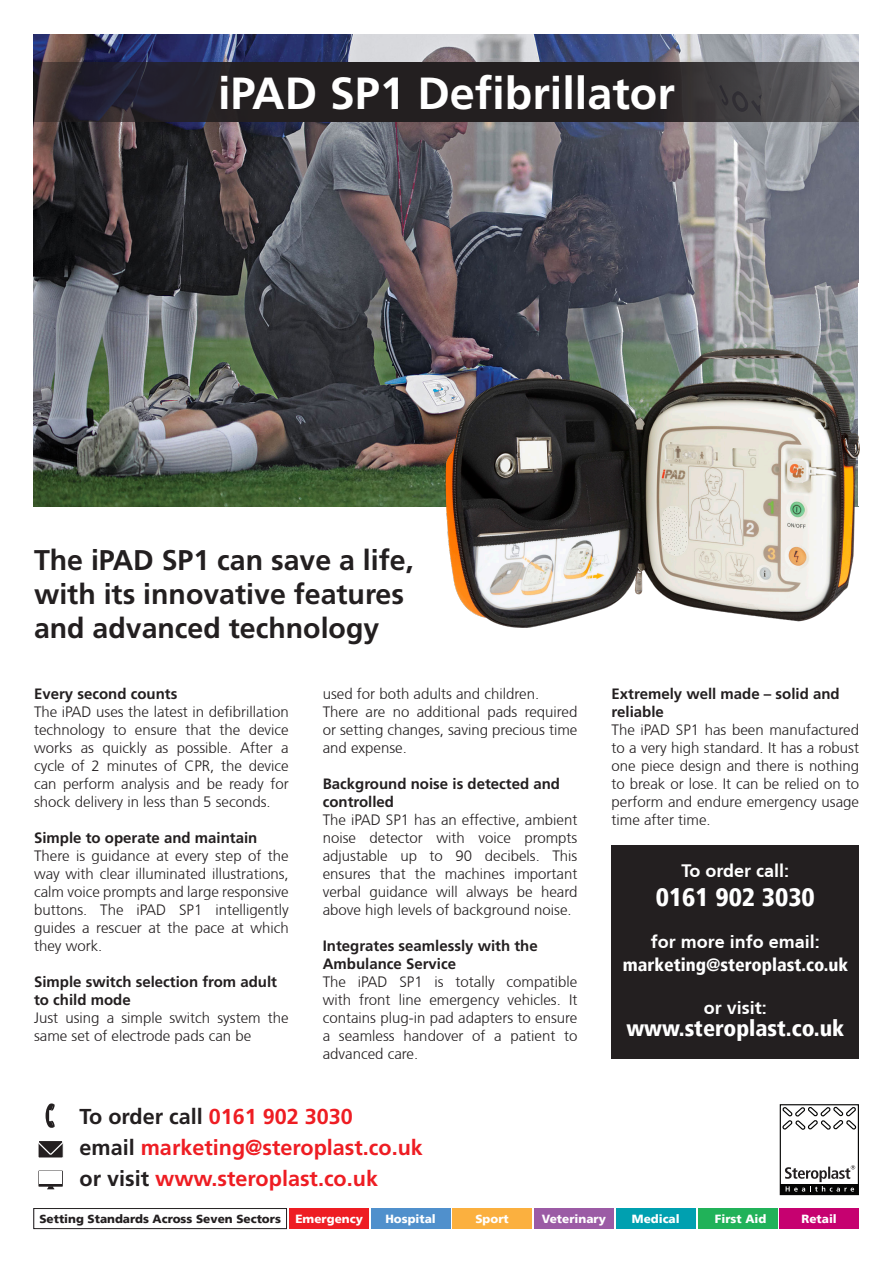
<style>
.page{position:relative;width:893px;height:1263px;background:#fff}
.page>*{position:absolute;margin:0;border:0;box-sizing:border-box;transform-origin:0 0}
.t1{font:700 45px "Frutiger LT Std";color:#fff}
.t2{font:700 28.5px/34.2px "Frutiger LT Std";color:#231f20}
.t3{font:900 condensed 25.5px "Frutiger LT";color:#fff}
.t4{font:900 condensed 22.5px "Frutiger LT";color:#fff}
.t5{font:700 21.6px "Frutiger LT Std";color:#ee1d23}
.t6{font:700 21.6px "Frutiger LT Std";color:#231f20}
.t7{font:700 18px "Frutiger CE";color:#fff}
.t8{font:900 condensed 18px "Frutiger LT";color:#fff}
.t9{font:300 15px/18px "Frutiger CE";color:#231f20;text-align:justify}
.t10{font:700 15px/18px "Frutiger LT Std";color:#231f20}
.t11{font:900 11.85px "Frutiger LT";color:#fff}
.t12{font:900 11.85px "Frutiger LT";color:#231f20}
.s1{color:#ee1d23}
.s2{color:#231f20}
</style>
<div class="page">
<img style="left:34px;top:34px;width:825px;height:472px">
<div style="left:612px;top:846px;width:247px;height:213px;background:#231f20"></div>
<svg style="left:34px;top:62px;width:412px;height:60px;background:#262127"></svg>
<svg style="left:446px;top:62px;width:413px;height:60px;background:#363335"></svg>
<div style="left:698px;top:1209px;width:79px;height:20px;background:#21b259"></div>
<div style="left:453px;top:1209px;width:79px;height:20px;background:#fbb03f"></div>
<div style="left:371px;top:1209px;width:79px;height:20px;background:#5090cc"></div>
<div style="left:534px;top:1209px;width:80px;height:20px;background:#9b5ba5"></div>
<div style="left:616px;top:1209px;width:79px;height:20px;background:#00a0b0"></div>
<div style="left:780px;top:1209px;width:79px;height:20px;background:#c60170"></div>
<div style="left:289px;top:1209px;width:80px;height:20px;background:#ee1d23"></div>
<div style="left:34px;top:1208px;width:253px;height:21px;border:1px solid #231f20"></div>
<div style="left:780px;top:1104px;width:79px;height:91px;border:1px solid #050504"></div>
<svg style="left:781px;top:1105px;width:76px;height:26px"></svg>
<svg style="left:780px;top:1184px;width:78px;height:10px"></svg>
<svg style="left:785px;top:1165px;width:70px;height:26px"></svg>
<img style="left:401px;top:303px;width:459px;height:325px">
<div style="left:38px;top:1170px;width:25px;height:17px;background:#231f20"></div>
<svg style="left:38px;top:1141px;width:26px;height:17px"></svg>
<svg style="left:47px;top:1186px;width:7px;height:3px"></svg>
<div style="left:39px;top:1171px;width:23px;height:13px;background:#fff"></div>
<svg style="left:46px;top:1103px;width:9px;height:25px"></svg>
<p class="t1" style="left:218px;top:67px;width:458px">iPAD SP1 Defibrillator</p>
<p class="t2" style="left:34px;top:543px;width:381px">The iPAD SP1 can save a life, with its innovative features and advanced technology</p>
<p class="t10" style="left:34px;top:685px;width:145px">Every second counts</p>
<p class="t9" style="left:34px;top:703px;width:256px">The iPAD uses the latest in defibrillation technology to ensure that the device works as quickly as possible. After a cycle of 2 minutes of CPR, the device can perform analysis and be ready for shock delivery in less than 5 seconds.</p>
<p class="t10" style="left:34px;top:829px;width:225px">Simple to operate and maintain</p>
<p class="t9" style="left:34px;top:847px;width:256px">There is guidance at every step of the way with clear illuminated illustrations, calm voice prompts and large responsive buttons. The iPAD SP1 intelligently guides a rescuer at the pace at which they work.</p>
<p class="t10" style="left:34px;top:973px;width:245px">Simple switch selection from adult to child mode</p>
<p class="t9" style="left:34px;top:1009px;width:256px">Just using a simple switch system the same set of electrode pads can be</p>
<p class="t9" style="left:323px;top:685px;width:218px">used for both adults and children.</p>
<p class="t9" style="left:323px;top:703px;width:256px">There are no additional pads required or setting changes, saving precious time and expense.</p>
<p class="t10" style="left:323px;top:775px;width:239px">Background noise is detected and controlled</p>
<p class="t9" style="left:323px;top:811px;width:256px">The iPAD SP1 has an effective, ambient noise detector with voice prompts adjustable up to 90 decibels. This ensures that the machines important verbal guidance will always be heard above high levels of background noise.</p>
<p class="t10" style="left:323px;top:937px;width:217px">Integrates seamlessly with the<br>Ambulance Service</p>
<p class="t9" style="left:323px;top:973px;width:256px">The iPAD SP1 is totally compatible with front line emergency vehicles. It contains plug-in pad adapters to ensure a seamless handover of a patient to advanced care.</p>
<p class="t6" style="left:80px;top:1104px;width:275px">To order call <span class="s1">0161 902 3030</span></p>
<p class="t5" style="left:80px;top:1135px;width:345px"><span class="s2">email</span> marketing@steroplast.co.uk</p>
<p class="t5" style="left:80px;top:1166px;width:300px"><span class="s2">or visit</span> www.steroplast.co.uk</p>
<p class="t10" style="left:612px;top:685px;width:230px">Extremely well made – solid and reliable</p>
<p class="t9" style="left:612px;top:721px;width:249px">The iPAD SP1 has been manufactured to a very high standard. It has a robust one piece design and there is nothing to break or lose. It can be relied on to perform and endure emergency usage time after time.</p>
<p class="t7" style="left:681px;top:860px;width:109px">To order call:</p>
<p class="t3" style="left:656px;top:882px;width:161px">0161 902 3030</p>
<p class="t7" style="left:651px;top:931px;width:170px">for more info email:</p>
<p class="t8" style="left:623px;top:954px;width:227px">marketing@steroplast.co.uk</p>
<p class="t7" style="left:704px;top:997px;width:65px">or visit:</p>
<p class="t4" style="left:626px;top:1015px;width:219px">www.steroplast.co.uk</p>
<p class="t12" style="left:39px;top:1212px;width:243px">Setting Standards Across Seven Sectors</p>
<p class="t11" style="left:295px;top:1212px;width:69px">Emergency</p>
<p class="t11" style="left:385px;top:1212px;width:52px">Hospital</p>
<p class="t11" style="left:475px;top:1212px;width:35px">Sport</p>
<p class="t11" style="left:542px;top:1212px;width:66px">Veterinary</p>
<p class="t11" style="left:632px;top:1212px;width:49px">Medical</p>
<p class="t11" style="left:715px;top:1212px;width:53px">First Aid</p>
<p class="t11" style="left:801px;top:1212px;width:37px">Retail</p>
</div>
